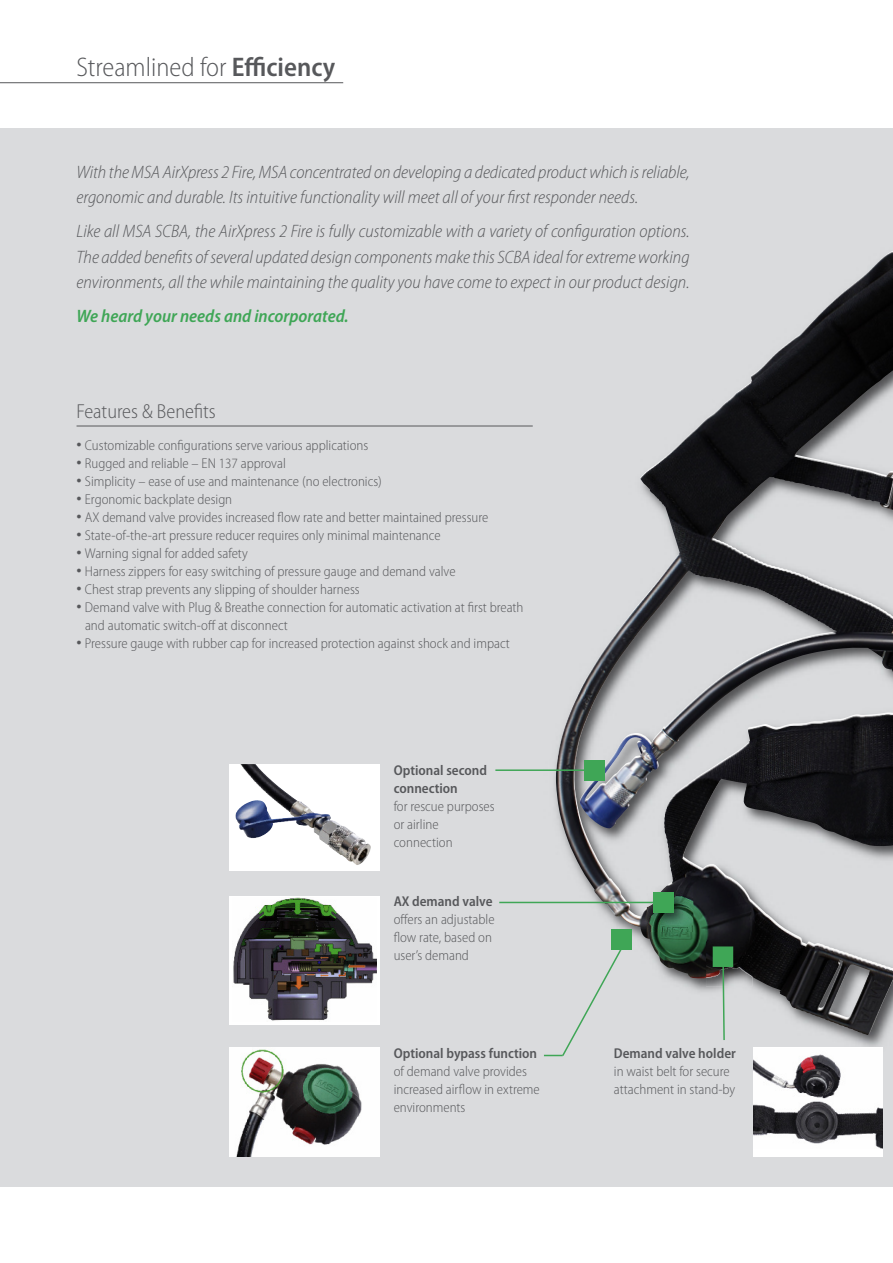
<style>
.page{position:relative;width:893px;height:1263px;background:#fff}
.page>*{position:absolute;margin:0;border:0;box-sizing:border-box;transform-origin:0 0}
.t1{font:300 semi-condensed 27px "Myriad Pro";color:#57585b}
.t2{font:300 semi-condensed 20.25px "Myriad Pro";color:#57585b}
.t3{font:italic 300 semi-condensed 18px/25.5px "Myriad Pro";color:#57585b}
.t4{font:italic 600 semi-condensed 18px "Myriad Pro";color:#3fa656}
.t5{font:300 semi-condensed 14.25px/18px "Myriad Pro";color:#57585b}
.t6{font:600 semi-condensed 14.25px/18px "Myriad Pro";color:#57585b}
.s1{font-weight:600}
.s2{font-size:21.15px}
</style>
<div class="page">
<div style="left:0;top:128px;width:893px;height:1058px;background:#dadbdd"></div>
<img style="left:508px;top:425px;width:385px;height:657px">
<img style="left:556px;top:251px;width:337px;height:559px">
<div style="left:584px;top:760px;width:20px;height:20px;background:#3fa656"></div>
<div style="left:611px;top:929px;width:21px;height:21px;background:#3fa656"></div>
<img style="left:647px;top:885px;width:20px;height:22px">
<div style="left:653px;top:892px;width:21px;height:21px;background:#3fa656"></div>
<img style="left:706px;top:978px;width:46px;height:8px">
<img style="left:706px;top:940px;width:47px;height:38px">
<div style="left:713px;top:946px;width:20px;height:21px;background:#3fa656"></div>
<hr style="left:495px;top:769px;width:89px;height:2px;background:#3fa656">
<svg style="left:544px;top:938px;width:84px;height:119px"></svg>
<svg style="left:722px;top:967px;width:4px;height:74px"></svg>
<img style="left:229px;top:1047px;width:151px;height:110px">
<div style="left:753px;top:1047px;width:129px;height:110px;background:#fff"></div>
<img style="left:753px;top:1054px;width:129px;height:95px">
<div style="left:229px;top:764px;width:151px;height:106px;background:#fff"></div>
<img style="left:235px;top:764px;width:136px;height:101px">
<div style="left:229px;top:896px;width:151px;height:129px;background:#fff"></div>
<img style="left:233px;top:898px;width:143px;height:123px">
<hr style="left:0;top:82px;width:343px;height:1px;background:#57585b">
<hr style="left:77px;top:426px;width:456px;height:1px;background:#57585b">
<hr style="left:499px;top:902px;width:154px;height:1px;background:#3fa656">
<h1 class="t1" style="left:77px;top:57px;width:260px">Streamlined for <span class="s1">Efficiency</span></h1>
<p class="t3" style="left:77px;top:160px;width:614px">With theMSA AirXpress 2 Fire,MSA concentrated on developing a dedicated productwhich isreliable, ergonomic and durable. Its intuitive functionality will meet all ofyour first responder needs.</p>
<p class="t3" style="left:77px;top:220px;width:614px;text-align:justify">Like all MSA SCBA, the AirXpress 2 Fire is fully customizable with a variety of configuration options.<br>The added benefits ofseveral updated design componentsmakethis SCBA ideal forextremeworking environments, all the while maintaining the qualityyou have come to expect in our product design.</p>
<p class="t4" style="left:77px;top:309px;width:274px">We heard your needs and incorporated.</p>
<h2 class="t2" style="left:77px;top:404px;width:141px">Features &amp; Benefits</h2>
<p class="t5" style="left:77px;top:437px;width:293px"><span class="s2">•</span> Customizable configurations serve various applications</p>
<p class="t5" style="left:77px;top:455px;width:211px"><span class="s2">•</span> Rugged and reliable – EN 137 approval</p>
<p class="t5" style="left:77px;top:473px;width:307px"><span class="s2">•</span> Simplicity – ease of use and maintenance (no electronics)</p>
<p class="t5" style="left:77px;top:491px;width:157px"><span class="s2">•</span> Ergonomic backplate design</p>
<p class="t5" style="left:77px;top:509px;width:413px"><span class="s2">•</span> AX demand valve provides increased flow rate and better maintained pressure</p>
<p class="t5" style="left:77px;top:527px;width:366px"><span class="s2">•</span> State-of-the-art pressure reducer requires only minimal maintenance</p>
<p class="t5" style="left:77px;top:545px;width:173px"><span class="s2">•</span> Warning signal for added safety</p>
<p class="t5" style="left:77px;top:563px;width:381px"><span class="s2">•</span> Harness zippers for easy switching of pressure gauge and demand valve</p>
<p class="t5" style="left:77px;top:581px;width:285px"><span class="s2">•</span> Chest strap prevents any slipping of shoulder harness</p>
<p class="t5" style="left:85px;top:599px;width:440px;text-indent:-9px"><span class="s2">•</span> Demand valve with Plug &amp; Breathe connection for automatic activation at first breath and automatic switch-off at disconnect</p>
<p class="t5" style="left:77px;top:635px;width:435px"><span class="s2">•</span> Pressure gauge with rubber cap for increased protection against shock and impact</p>
<p class="t6" style="left:394px;top:762px;width:95px">Optional second connection</p>
<p class="t5" style="left:394px;top:798px;width:102px">for rescue purposes or airline connection</p>
<p class="t6" style="left:394px;top:893px;width:100px">AX demand valve</p>
<p class="t5" style="left:394px;top:911px;width:102px">offers an adjustable flow rate, based on user’s demand</p>
<p class="t6" style="left:394px;top:1045px;width:145px">Optional bypass function</p>
<p class="t5" style="left:394px;top:1063px;width:148px">of demand valve provides increased airflow in extreme environments</p>
<p class="t6" style="left:614px;top:1045px;width:123px">Demand valve holder</p>
<p class="t5" style="left:614px;top:1063px;width:123px">in waist belt for secure attachment in stand-by</p>
</div>
